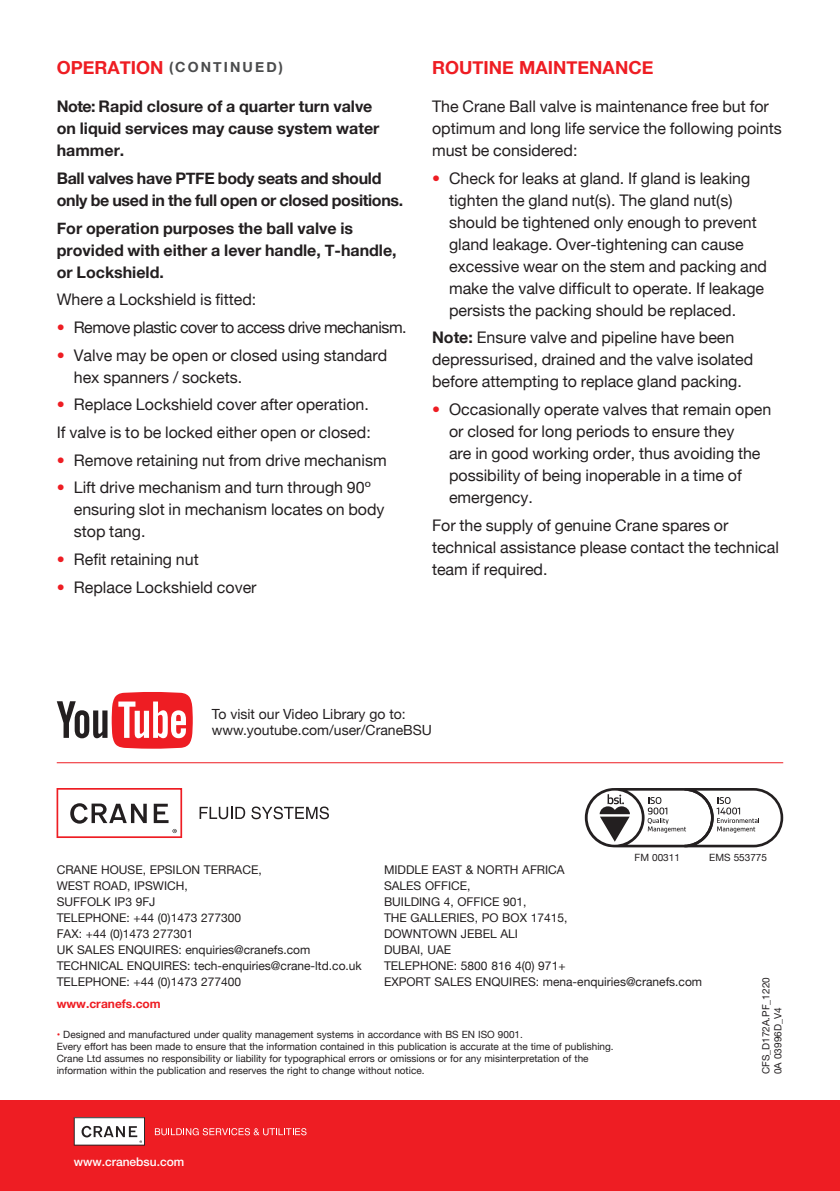
<style>
.page{position:relative;width:840px;height:1191px;background:#fff}
.page>*{position:absolute;margin:0;border:0;box-sizing:border-box;transform-origin:0 0}
.t1{font:700 18px "Helvetica Neue";color:#ee1d23}
.red_bullets{font:16px/22px "Helvetica Neue";color:#231f20}
.red_bullets-2{font:700 16px/22px "Helvetica Neue";color:#231f20}
.red_bullets-3{font:700 16px/22px "Helvetica Neue";letter-spacing:-.02em;color:#231f20}
.red_bullets-4{font:16px "Helvetica Neue";letter-spacing:-.03em;color:#231f20}
.t2{font:14px/16.8px "Helvetica Neue";color:#231f20}
.t3{font:700 14px "Helvetica Neue";letter-spacing:.15em;color:#4b4c4d}
.t4{font:12px/16px "Helvetica Neue";color:#231f20}
.t5{font:500 12px "Helvetica Neue";color:#fff}
.t6{font:700 12px "Helvetica Neue";color:#ee1d23}
.t7{font:10px/12px "Helvetica Neue";color:#231f20}
.t8{font:10px "Helvetica Neue";color:#231f20}
.s1{font-size:18px;color:#ee1d23}
.s2{color:#ee1d23}
.s3{font-weight:700}
</style>
<div class="page">
<div style="left:0;top:1100px;width:839px;height:91px;background:#ee1d23"></div>
<svg style="left:74px;top:1117px;width:71px;height:28px;background:#d2d1d1"></svg>
<svg style="left:155px;top:1128px;width:151px;height:7px"></svg>
<svg style="left:199px;top:807px;width:46px;height:12px"></svg>
<svg style="left:251px;top:806px;width:78px;height:13px"></svg>
<svg style="left:56px;top:788px;width:126px;height:50px"></svg>
<hr style="left:57px;top:762px;width:725px;height:1px;background:#ee1d23">
<svg style="left:57px;top:692px;width:136px;height:56px"></svg>
<svg style="left:584px;top:788px;width:198px;height:59px"></svg>
<p class="t3" style="left:57px;top:56px;width:227px"><span class="s1">OPERATION</span> (CONTINUED)</p>
<p class="red_bullets-2" style="left:57px;top:96px;width:324px">Note: Rapid closure of a quarter turn valve on liquid services may cause system water hammer.</p>
<p class="red_bullets-3" style="left:57px;top:168px;width:348px">Ball valves have PTFE body seats and should only be used in the full open or closed positions.</p>
<p class="red_bullets-2" style="left:57px;top:217px;width:341px">For operation purposes the ball valve is provided with either a lever handle, T-handle, or Lockshield.</p>
<p class="red_bullets" style="left:57px;top:290px;width:201px">Where a Lockshield is fitted:</p>
<p class="red_bullets-4" style="left:57px;top:316px;width:351px"><span class="s2">•</span> Remove plastic cover to access drive mechanism.</p>
<p class="red_bullets" style="left:74px;top:345px;width:315px;text-indent:-17px"><span class="s2">•</span> Valve may be open or closed using standard hex spanners / sockets.</p>
<p class="red_bullets" style="left:57px;top:395px;width:313px"><span class="s2">•</span> Replace Lockshield cover after operation.</p>
<p class="red_bullets" style="left:57px;top:422px;width:315px">If valve is to be locked either open or closed:</p>
<p class="red_bullets" style="left:57px;top:450px;width:331px"><span class="s2">•</span> Remove retaining nut from drive mechanism</p>
<p class="red_bullets" style="left:74px;top:478px;width:312px;text-indent:-17px"><span class="s2">•</span> Lift drive mechanism and turn through 90º ensuring slot in mechanism locates on body stop tang.</p>
<p class="red_bullets" style="left:57px;top:549px;width:143px"><span class="s2">•</span> Refit retaining nut</p>
<p class="red_bullets" style="left:57px;top:577px;width:201px"><span class="s2">•</span> Replace Lockshield cover</p>
<p class="t1" style="left:432px;top:54px;width:223px">ROUTINE MAINTENANCE</p>
<p class="red_bullets" style="left:432px;top:96px;width:351px">The Crane Ball valve is maintenance free but for optimum and long life service the following points must be considered:</p>
<p class="red_bullets" style="left:449px;top:168px;width:319px;text-indent:-17px"><span class="s2">•</span> Check for leaks at gland. If gland is leaking tighten the gland nut(s). The gland nut(s) should be tightened only enough to prevent gland leakage. Over-tightening can cause excessive wear on the stem and packing and make the valve difficult to operate. If leakage persists the packing should be replaced.</p>
<p class="red_bullets" style="left:432px;top:327px;width:322px"><span class="s3">Note:</span> Ensure valve and pipeline have been depressurised, drained and the valve isolated before attempting to replace gland packing.</p>
<p class="red_bullets" style="left:449px;top:399px;width:324px;text-indent:-17px"><span class="s2">•</span> Occasionally operate valves that remain open or closed for long periods to ensure they<br>are in good working order, thus avoiding the possibility of being inoperable in a time of emergency.</p>
<p class="red_bullets" style="left:432px;top:515px;width:348px">For the supply of genuine Crane spares or technical assistance please contact the technical team if required.</p>
<p class="t2" style="left:212px;top:706px;width:221px">To visit our Video Library go to: www.youtube.com/user/CraneBSU</p>
<p class="t7" style="left:634px;top:852px;width:47px">FM 00311</p>
<p class="t7" style="left:709px;top:852px;width:59px">EMS 553775</p>
<p class="t4" style="left:57px;top:862px;width:206px">CRANE HOUSE, EPSILON TERRACE,</p>
<p class="t4" style="left:57px;top:878px;width:132px">WEST ROAD, IPSWICH,<br>SUFFOLK IP3 9FJ</p>
<p class="t4" style="left:57px;top:910px;width:186px">TELEPHONE: +44 (0)1473 277300</p>
<p class="t4" style="left:57px;top:926px;width:138px">FAX: +44 (0)1473 277301</p>
<p class="t4" style="left:57px;top:942px;width:306px">UK SALES ENQUIRES: enquiries@cranefs.com<br>TECHNICAL ENQUIRES: tech-enquiries@crane-ltd.co.uk<br>TELEPHONE: +44 (0)1473 277400</p>
<p class="t6" style="left:57px;top:994px;width:105px">www.cranefs.com</p>
<p class="t4" style="left:384px;top:862px;width:185px">MIDDLE EAST &amp; NORTH AFRICA<br>SALES OFFICE,<br>BUILDING 4, OFFICE 901,<br>THE GALLERIES, PO BOX 17415,</p>
<p class="t4" style="left:384px;top:926px;width:135px">DOWNTOWN JEBEL ALI</p>
<p class="t4" style="left:384px;top:942px;width:68px">DUBAI, UAE</p>
<p class="t4" style="left:384px;top:958px;width:183px">TELEPHONE: 5800 816 4(0) 971+</p>
<p class="t4" style="left:384px;top:974px;width:319px">EXPORT SALES ENQUIRES: mena-enquiries@cranefs.com</p>
<p class="t7" style="left:57px;top:1029px;width:467px"><span class="s2">•</span> Designed and manufactured under quality management systems in accordance with BS EN ISO 9001.</p>
<p class="t7" style="left:57px;top:1041px;width:558px">Every effort has been made to ensure that the information contained in this publication is accurate at the time of publishing.<br>Crane Ltd assumes no responsibility or liability for typographical errors or omissions or for any misinterpretation of the information within the publication and reserves the right to change without notice.</p>
<p class="t5" style="left:74px;top:1154px;width:112px">www.cranebsu.com</p>
<p class="t8" style="left:759px;top:1074px;width:98px;rotate:-90deg">CFS_D172A.PF_1220</p>
<p class="t8" style="left:771px;top:1074px;width:68px;rotate:-90deg">0A 03996D_V4</p>
</div>
